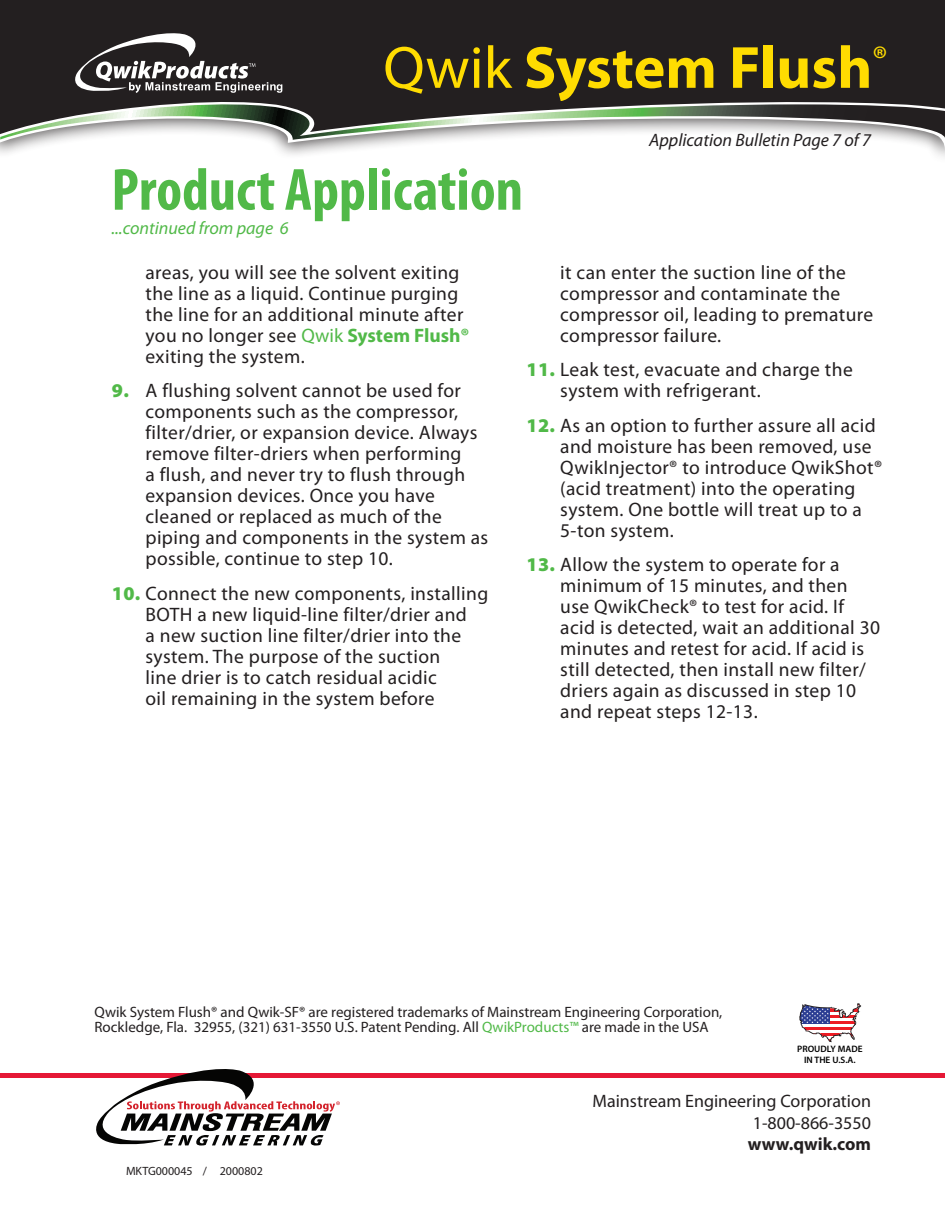
<style>
.page{position:relative;width:945px;height:1215px;background:#fff}
.page>*{position:absolute;margin:0;border:0;box-sizing:border-box;transform-origin:0 0}
.t1{font:700 condensed 60px "Myriad Pro";color:#51b948}
.t2{font:700 60px "Myriad Pro";color:#ffdc01}
.t3{font:19.5px/21px "Myriad Pro";letter-spacing:.02em;color:#231f20}
.t4{font:18px/21.6px "Myriad Pro";color:#231f20;text-align:right}
.t5{font:italic 18px "Myriad Pro";color:#231f20}
.t6{font:italic 18px "Myriad Pro";color:#51b948}
.t7{font:700 18px "Myriad Pro";color:#231f20}
.t8{font:15px/15px "Myriad Pro";color:#231f20}
.t9{font:12px "Myriad Pro";color:#231f20}
.t10{font:600 9.3px/11.2px "Myriad Pro";color:#000;text-align:center}
.s1{font-weight:400}
.s2{color:#51b948}
.s3{font-weight:700;color:#51b948}
.s4{font-weight:900;color:#51b948}
</style>
<div class="page">
<hr style="left:0;top:1074px;width:945px;height:4px;background:#e51836">
<svg style="left:88px;top:1069px;width:252px;height:77px"></svg>
<div style="left:0;top:0;width:945px;height:29px;background:#231f20"></div>
<svg style="left:0;top:29px;width:945px;height:119px;background:#5a5957"></svg>
<svg style="left:799px;top:1003px;width:62px;height:39px"></svg>
<hr style="left:830px;top:1004px;width:29px;height:2px;background:#ed1b23">
<hr style="left:830px;top:1006px;width:29px;height:3px;background:#fff">
<hr style="left:830px;top:1009px;width:29px;height:3px;background:#ed1b23">
<hr style="left:830px;top:1012px;width:29px;height:3px;background:#fff">
<hr style="left:830px;top:1015px;width:29px;height:3px;background:#ed1b23">
<hr style="left:830px;top:1018px;width:29px;height:3px;background:#fff">
<hr style="left:830px;top:1021px;width:29px;height:3px;background:#ed1b23">
<hr style="left:800px;top:1024px;width:59px;height:3px;background:#fff">
<hr style="left:800px;top:1027px;width:59px;height:3px;background:#ed1b23">
<hr style="left:800px;top:1030px;width:59px;height:3px;background:#fff">
<hr style="left:800px;top:1033px;width:59px;height:3px;background:#ed1b23">
<hr style="left:800px;top:1036px;width:59px;height:3px;background:#fff">
<hr style="left:800px;top:1039px;width:59px;height:2px;background:#ed1b23">
<h1 class="t2" style="left:383px;top:28px;width:506px"><span class="s1">Qwik</span> System Flush<sup>®</sup></h1>
<h1 class="t1" style="left:111px;top:152px;width:413px">Product Application</h1>
<p class="t6" style="left:111px;top:216px;width:179px">...continued from page 6</p>
<p class="t5" style="left:649px;top:129px;width:223px">Application Bulletin Page 7 of 7</p>
<p class="t3" style="left:146px;top:261px;width:326px">areas, you will see the solvent exiting the line as a liquid. Continue purging the line for an additional minute after you no longer see <span class="s2">Qwik</span> <span class="s3">System Flush® </span>exiting the system.</p>
<p class="t3" style="left:146px;top:380px;width:344px;text-indent:-34px"><span class="s4">9.</span> A flushing solvent cannot be used for components such as the compressor, filter/drier, or expansion device. Always remove filter-driers when performing<br>a flush, and never try to flush through expansion devices. Once you have cleaned or replaced as much of the piping and components in the system as possible, continue to step 10.</p>
<p class="t3" style="left:146px;top:582px;width:344px;text-indent:-34px"><span class="s4">10.</span> Connect the new components, installing BOTH a new liquid-line filter/drier and<br>a new suction line filter/drier into the system. The purpose of the suction<br>line drier is to catch residual acidic<br>oil remaining in the system before</p>
<p class="t3" style="left:560px;top:261px;width:314px">it can enter the suction line of the compressor and contaminate the compressor oil, leading to premature compressor failure.</p>
<p class="t3" style="left:560px;top:359px;width:294px;text-indent:-34px"><span class="s4">11.</span> Leak test, evacuate and charge the system with refrigerant.</p>
<p class="t3" style="left:560px;top:414px;width:323px;text-indent:-34px"><span class="s4">12.</span> As an option to further assure all acid and moisture has been removed, use QwikInjector® to introduce QwikShot® (acid treatment) into the operating system. One bottle will treat up to a 5-ton system.</p>
<p class="t3" style="left:560px;top:554px;width:321px;text-indent:-34px"><span class="s4">13.</span> Allow the system to operate for a minimum of 15 minutes, and then use QwikCheck® to test for acid. If acid is detected, wait an additional 30 minutes and retest for acid. If acid is still detected, then install new filter/ driers again as discussed in step 10 and repeat steps 12-13.</p>
<p class="t8" style="left:94px;top:1004px;width:629px">Qwik System Flush® and Qwik-SF® are registered trademarks of Mainstream Engineering Corporation,<br>Rockledge, Fla. 32955, (321) 631-3550 U.S. Patent Pending. All <span class="s2">QwikProducts™</span> are made in the USA</p>
<p class="t10" style="left:797px;top:1043px;width:67px">PROUDLY MADE<br>IN THE U.S.A.</p>
<p class="t9" style="left:126px;top:1163px;width:138px">MKTG000045 / 2000802</p>
<p class="t4" style="left:593px;top:1090px;width:280px">Mainstream Engineering Corporation<br>1-800-866-3550</p>
<p class="t7" style="left:748px;top:1132px;width:125px">www.qwik.com</p>
</div>
